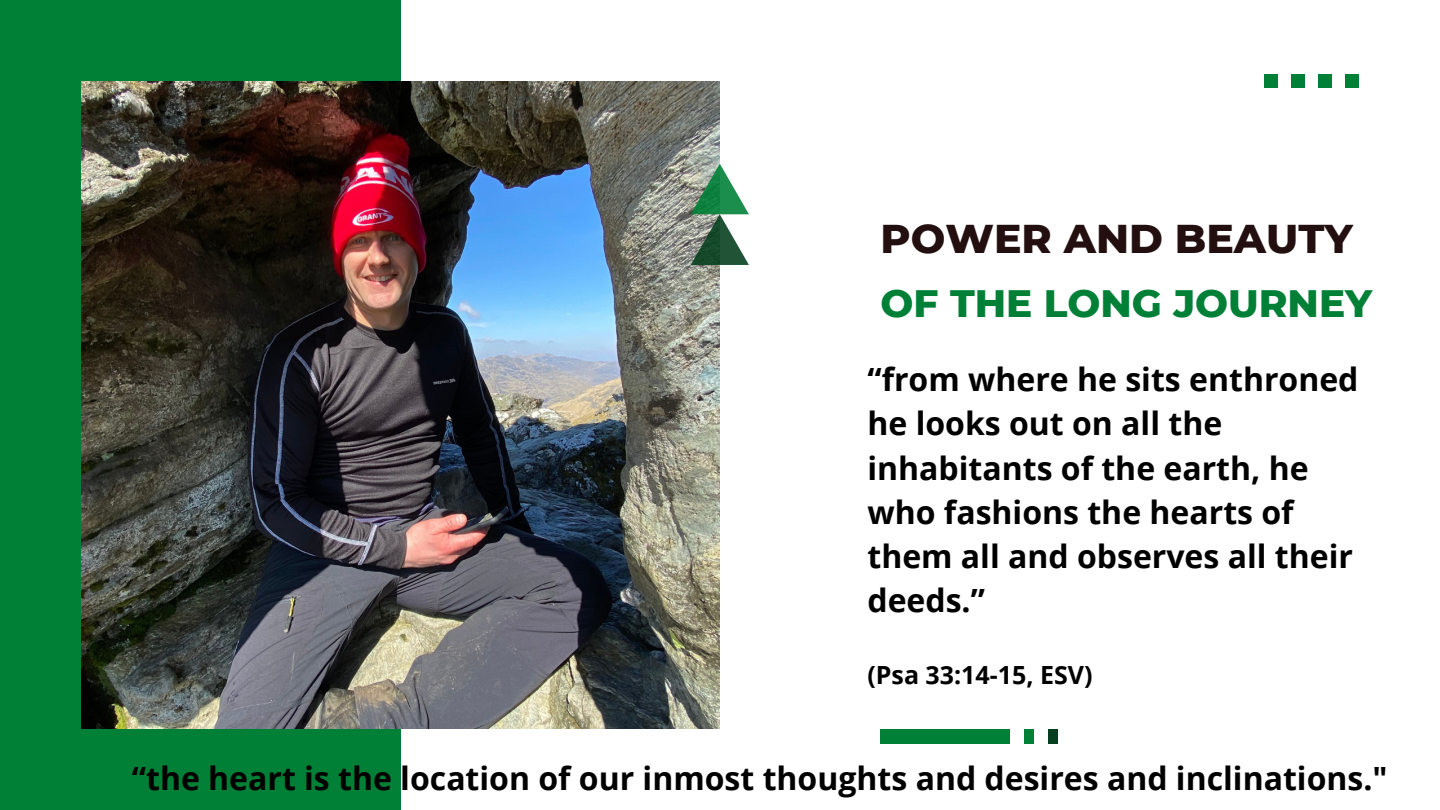
<style>
.page{position:relative;width:1440px;height:810px;background:#fff}
.page>*{position:absolute;margin:0;border:0;box-sizing:border-box;transform-origin:0 0}
.t1{font:800 41px "Montserrat";color:#230f0f}
.t2{font:800 39px "Montserrat";color:#008037}
.t3{font:700 32px/44.2px "Open Sans";color:#000}
.t4{font:700 25px "Open Sans";color:#000}
</style>
<div class="page">
<div style="left:0;top:0;width:400px;height:810px;background:#008037"></div>
<img style="left:81px;top:81px;width:639px;height:648px">
<div style="left:1264px;top:74px;width:14px;height:14px;background:#008037"></div>
<div style="left:1291px;top:74px;width:14px;height:14px;background:#008037"></div>
<div style="left:1318px;top:74px;width:14px;height:14px;background:#008037"></div>
<div style="left:1345px;top:74px;width:14px;height:14px;background:#008037"></div>
<svg style="left:691px;top:164px;width:58px;height:101px"></svg>
<div style="left:881px;top:729px;width:128px;height:14px;background:#008037"></div>
<div style="left:1024px;top:729px;width:10px;height:14px;background:#008037"></div>
<div style="left:1048px;top:729px;width:10px;height:14px;background:#07401f"></div>
<p class="t1" style="left:881px;top:208px;width:474px">POWER AND BEAUTY</p>
<p class="t2" style="left:881px;top:275px;width:493px">OF THE LONG JOURNEY</p>
<p class="t3" style="left:867px;top:357px;width:493px">“from where he sits enthroned he looks out on all the inhabitants of the earth, he who fashions the hearts of them all and observes all their deeds.”</p>
<p class="t4" style="left:867px;top:658px;width:227px">(Psa 33:14-15, ESV)</p>
<p class="t3" style="left:132px;top:756px;width:1257px">“the heart is the location of our inmost thoughts and desires and inclinations."</p>
</div>
